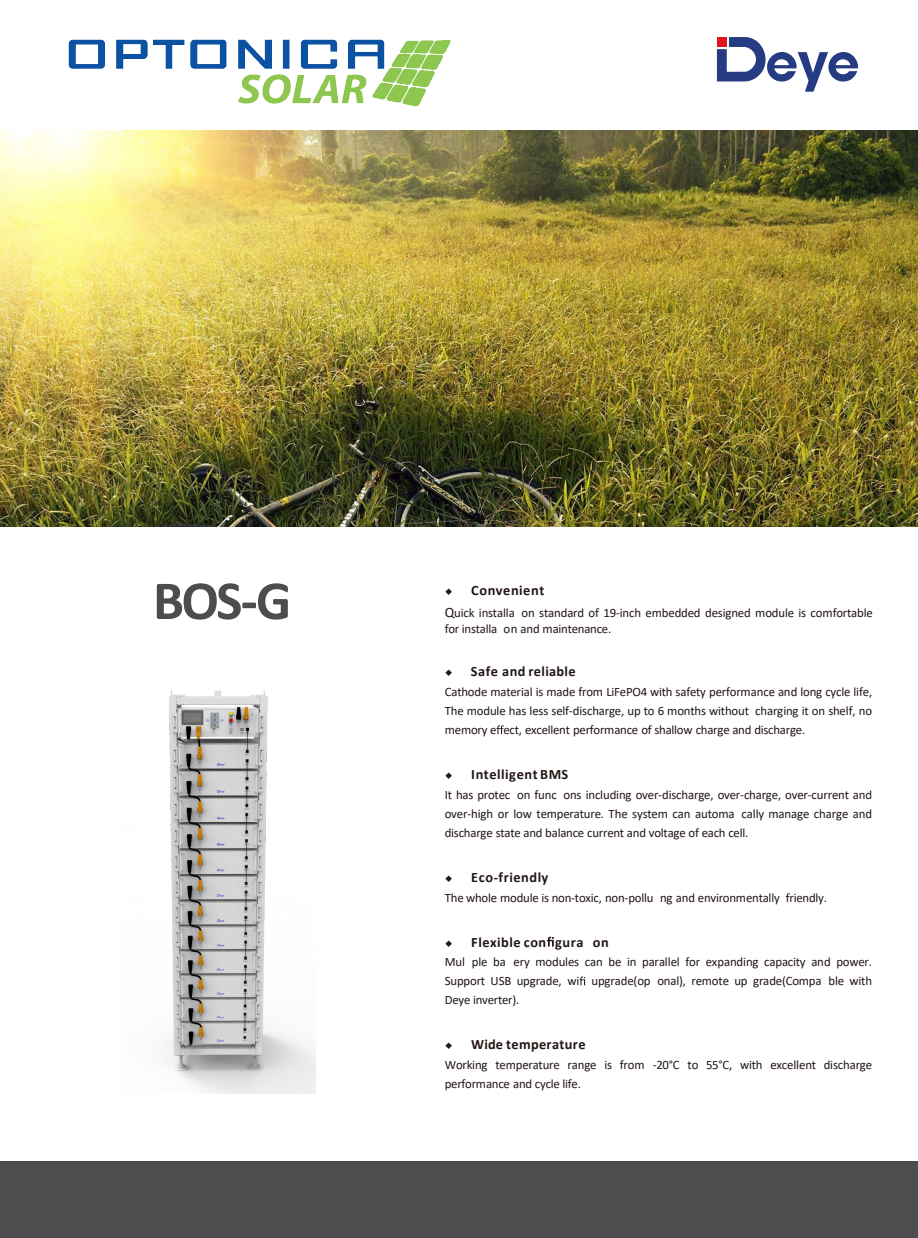
<style>
.page{position:relative;width:918px;height:1238px;background:#fff}
.page>*{position:absolute;margin:0;border:0;box-sizing:border-box;transform-origin:0 0}
.t1{font:700 55.5px "Calibri";color:#4d4d4d}
.t2{font:700 14.4px "Calibri";letter-spacing:.035em;color:#221714}
.t3{font:700 14.25px "Calibri";letter-spacing:.035em;color:#221714}
.t4{font:12.75px/19px "Calibri";letter-spacing:-.02em;color:#221714;text-align:justify}
.s1{font-family:"Cambria";font-weight:400;font-size:9.6px}
.s2{font-size:14.25px}
</style>
<div class="page">
<img style="left:0;top:131px;width:918px;height:395px">
<svg style="left:496px;top:725px;width:8px;height:9px"></svg>
<svg style="left:547px;top:936px;width:7px;height:10px"></svg>
<svg style="left:580px;top:976px;width:5px;height:9px"></svg>
<div style="left:0;top:1161px;width:918px;height:76px;background:#4d4d4d"></div>
<svg style="left:717px;top:37px;width:141px;height:55px"></svg>
<img style="left:161px;top:690px;width:154px;height:403px">
<img style="left:68px;top:39px;width:383px;height:68px">
<h1 class="t1" style="left:153px;top:561px;width:140px">BOS-G</h1>
<p class="t2" style="left:445px;top:580px;width:101px"><span class="s1">◆</span> Convenient</p>
<p class="t4" style="left:445px;top:604px;width:430px;line-height:15.6px"><span class="s2">Q</span>uick installa on standard of 19-inch embedded designed module is comfortable for installa on and maintenance.</p>
<p class="t3" style="left:445px;top:661px;width:132px"><span class="s1">◆</span> Safe and reliable</p>
<p class="t4" style="left:445px;top:682px;width:429px">Cathode material is made from LiFePO4 with safety performance and long cycle life, The module has less self-discharge, up to 6 months without charging it on shelf, no memory e ect, excellent performance of shallow charge and discharge.</p>
<p class="t3" style="left:445px;top:764px;width:125px"><span class="s1">◆</span> Intelligent BMS</p>
<p class="t4" style="left:445px;top:784px;width:429px">It has protec on func ons including over-discharge, over-charge, over-current and over-high or low temperature. The system can automa cally manage charge and discharge state and balance current and voltage of each cell.</p>
<p class="t3" style="left:445px;top:867px;width:105px"><span class="s1">◆</span> Eco-friendly</p>
<p class="t4" style="left:445px;top:887px;width:384px">The whole module is non-toxic, non-pollu ng and environmentally friendly.</p>
<p class="t3" style="left:445px;top:931px;width:165px"><span class="s1">◆</span> Flexible con gura on</p>
<p class="t4" style="left:445px;top:952px;width:429px">Mul ple ba ery modules can be in parallel for expanding capacity and power.<br>Support USB upgrade, wi upgrade(op onal), remote up grade(Compa ble with Deye inverter).</p>
<p class="t3" style="left:445px;top:1034px;width:142px"><span class="s1">◆</span> Wide temperature</p>
<p class="t4" style="left:445px;top:1055px;width:429px">Working temperature range is from -20°C to 55°C, with excellent discharge performance and cycle life.</p>
</div>
